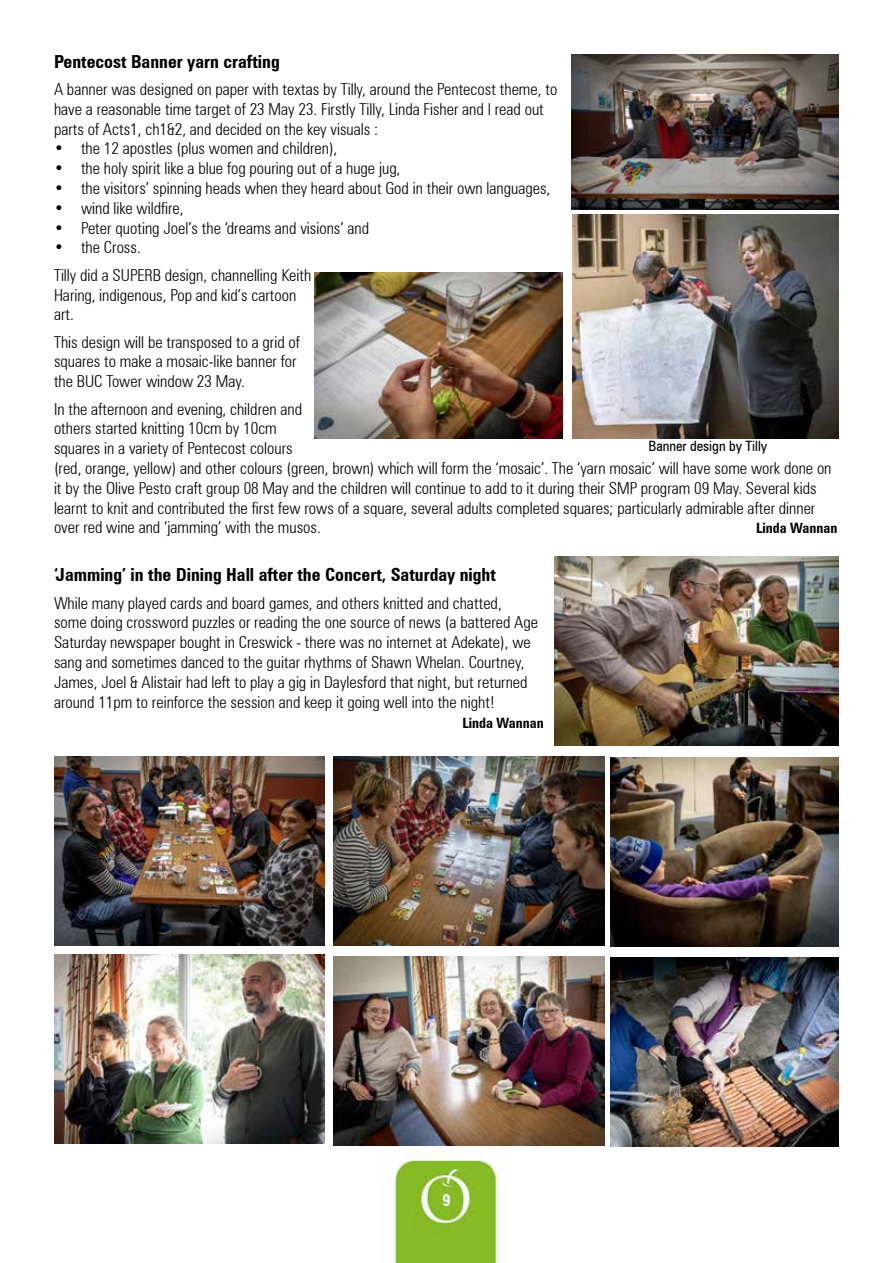
<style>
.page{position:relative;width:893px;height:1263px;background:#fff}
.page>*{position:absolute;margin:0;border:0;box-sizing:border-box;transform-origin:0 0}
.t1{font:700 condensed 18px "Zurich BT";color:#000}
.t2{font:300 condensed 16.5px/19.8px "Zurich BT";color:#000}
.t3{font:700 condensed 16.5px "Zurich BT";color:#fff}
.t4{font:700 condensed 14.25px "Zurich BT";color:#000}
.t5{font:condensed 14.25px "Zurich BT";color:#000}
</style>
<div class="page">
<img style="left:394px;top:1146px;width:108px;height:117px">
<img style="left:315px;top:273px;width:248px;height:165px">
<img style="left:571px;top:54px;width:268px;height:155px">
<img style="left:572px;top:214px;width:267px;height:224px">
<img style="left:54px;top:756px;width:271px;height:189px">
<img style="left:555px;top:556px;width:284px;height:189px">
<img style="left:334px;top:756px;width:271px;height:189px">
<img style="left:611px;top:758px;width:228px;height:188px">
<img style="left:334px;top:957px;width:271px;height:189px">
<img style="left:611px;top:958px;width:228px;height:189px">
<img style="left:54px;top:954px;width:271px;height:189px">
<p class="t1" style="left:54px;top:50px;width:227px">Pentecost Banner yarn crafting</p>
<p class="t2" style="left:54px;top:79px;width:505px">A banner was designed on paper with textas by Tilly, around the Pentecost theme, to have a reasonable time target of 23 May 23. Firstly Tilly, Linda Fisher and I read out parts of Acts1, ch1&amp;2, and decided on the key visuals :</p>
<p class="t2" style="left:54px;top:138px;width:285px">• the 12 apostles (plus women and children),</p>
<p class="t2" style="left:54px;top:158px;width:348px">• the holy spirit like a blue fog pouring out of a huge jug,</p>
<p class="t2" style="left:54px;top:178px;width:498px">• the visitors’ spinning heads when they heard about God in their own languages,</p>
<p class="t2" style="left:54px;top:198px;width:131px">• wind like wildfire,</p>
<p class="t2" style="left:54px;top:218px;width:317px">• Peter quoting Joel’s the ‘dreams and visions’ and</p>
<p class="t2" style="left:54px;top:234px;width:259px;line-height:27.3px">• the Cross.<br>Tilly did a SUPERB design, channelling Keith</p>
<p class="t2" style="left:54px;top:285px;width:244px">Haring, indigenous, Pop and kid’s cartoon art.</p>
<p class="t2" style="left:54px;top:332px;width:247px">This design will be transposed to a grid of squares to make a mosaic-like banner for the BUC Tower window 23 May.</p>
<p class="t2" style="left:54px;top:399px;width:779px">In the afternoon and evening, children and<br>others started knitting 10cm by 10cm<br>squares in a variety of Pentecost colours<br>(red, orange, yellow) and other colours (green, brown) which will form the ‘mosaic’. The ‘yarn mosaic’ will have some work done on it by the Olive Pesto craft group 08 May and the children will continue to add to it during their SMP program 09 May. Several kids learnt to knit and contributed the first few rows of a square, several adults completed squares; particularly admirable after dinner over red wine and ‘jamming’ with the musos.</p>
<p class="t5" style="left:649px;top:437px;width:120px">Banner design by Tilly</p>
<p class="t4" style="left:756px;top:520px;width:83px">Linda Wannan</p>
<p class="t1" style="left:54px;top:564px;width:443px">‘Jamming’ in the Dining Hall after the Concert, Saturday night</p>
<p class="t2" style="left:54px;top:593px;width:486px">While many played cards and board games, and others knitted and chatted, some doing crossword puzzles or reading the one source of news (a battered Age Saturday newspaper bought in Creswick - there was no internet at Adekate), we sang and sometimes danced to the guitar rhythms of Shawn Whelan. Courtney, James, Joel &amp; Alistair had left to play a gig in Daylesford that night, but returned around 11pm to reinforce the session and keep it going well into the night!</p>
<p class="t4" style="left:462px;top:714px;width:83px">Linda Wannan</p>
<p class="t3" style="left:442px;top:1190px;width:10px">9</p>
</div>
